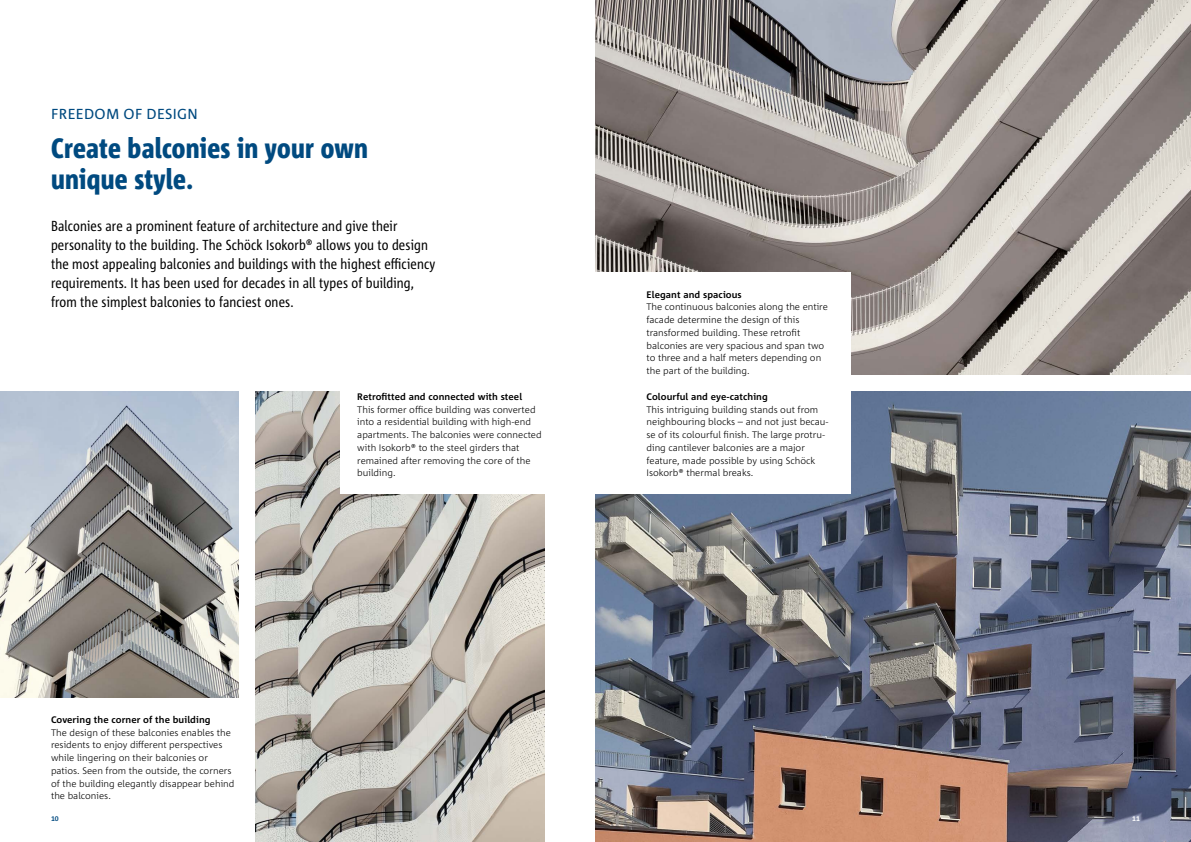
<style>
.page{position:relative;width:1191px;height:842px;background:#fff}
.page>*{position:absolute;margin:0;border:0;box-sizing:border-box;transform-origin:0 0}
.t1{font:800 condensed 28px/31px "Corpid Schoeck";letter-spacing:.01em;color:#004a80}
.t2{font:condensed 14.5px/19px "Corpid Schoeck";letter-spacing:.01em;color:#000}
.t3{font:14.5px "Corpid Schoeck";letter-spacing:.02em;color:#004a80}
.t4{font:300 9.5px/12.8px "Corpid Schoeck";color:#000}
.t5{font:700 9.5px "Corpid Schoeck";letter-spacing:.01em;color:#000}
.t6{font:700 7px "Corpid Schoeck";color:#004a80}
.t7{font:700 7px "Corpid Schoeck";color:#fff}
</style>
<div class="page">
<img style="left:595px;top:391px;width:596px;height:451px">
<img style="left:255px;top:391px;width:289px;height:451px">
<img style="left:595px;top:0;width:596px;height:374px">
<img style="left:0;top:391px;width:238px;height:306px">
<div style="left:595px;top:272px;width:255px;height:221px;background:#fff"></div>
<div style="left:340px;top:366px;width:216px;height:127px;background:#fff"></div>
<h2 class="t3" style="left:51px;top:105px;width:148px">FREEDOM OF DESIGN</h2>
<h1 class="t1" style="left:51px;top:133px;width:318px">Create balconies in your own unique style.</h1>
<p class="t2" style="left:51px;top:217px;width:386px">Balconies are a prominent feature of architecture and give their personality to the building. The Schöck Isokorb® allows you to design the most appealing balconies and buildings with the highest efficiency requirements. It has been used for decades in all types of building, from the simplest balconies to fanciest ones.</p>
<p class="t5" style="left:51px;top:714px;width:161px">Covering the corner of the building</p>
<p class="t4" style="left:51px;top:726px;width:185px">The design of these balconies enables the residents to enjoy different perspectives while lingering on their balconies or patios. Seen from the outside, the corners of the building elegantly disappear behind the balconies.</p>
<p class="t5" style="left:357px;top:390px;width:166px">Retrofitted and connected with steel</p>
<p class="t4" style="left:357px;top:403px;width:186px">This former office building was converted into a residential building with high-end apartments. The balconies were connected with Isokorb® to the steel girders that remained after removing the core of the building.</p>
<p class="t5" style="left:646px;top:288px;width:97px">Elegant and spacious</p>
<p class="t4" style="left:646px;top:301px;width:183px">The continuous balconies along the entire facade determine the design of this transformed building. These retrofit balconies are very spacious and span two to three and a half meters depending on the part of the building.</p>
<p class="t5" style="left:646px;top:390px;width:123px">Colourful and eye-catching</p>
<p class="t4" style="left:646px;top:403px;width:183px">This intriguing building stands out from neighbouring blocks – and not just becau&shy;se of its colourful finish. The large protru&shy;ding cantilever balconies are a major feature, made possible by using Schöck Isokorb® thermal breaks.</p>
<p class="t6" style="left:51px;top:814px;width:9px">10</p>
<p class="t7" style="left:1132px;top:814px;width:9px">11</p>
</div>
